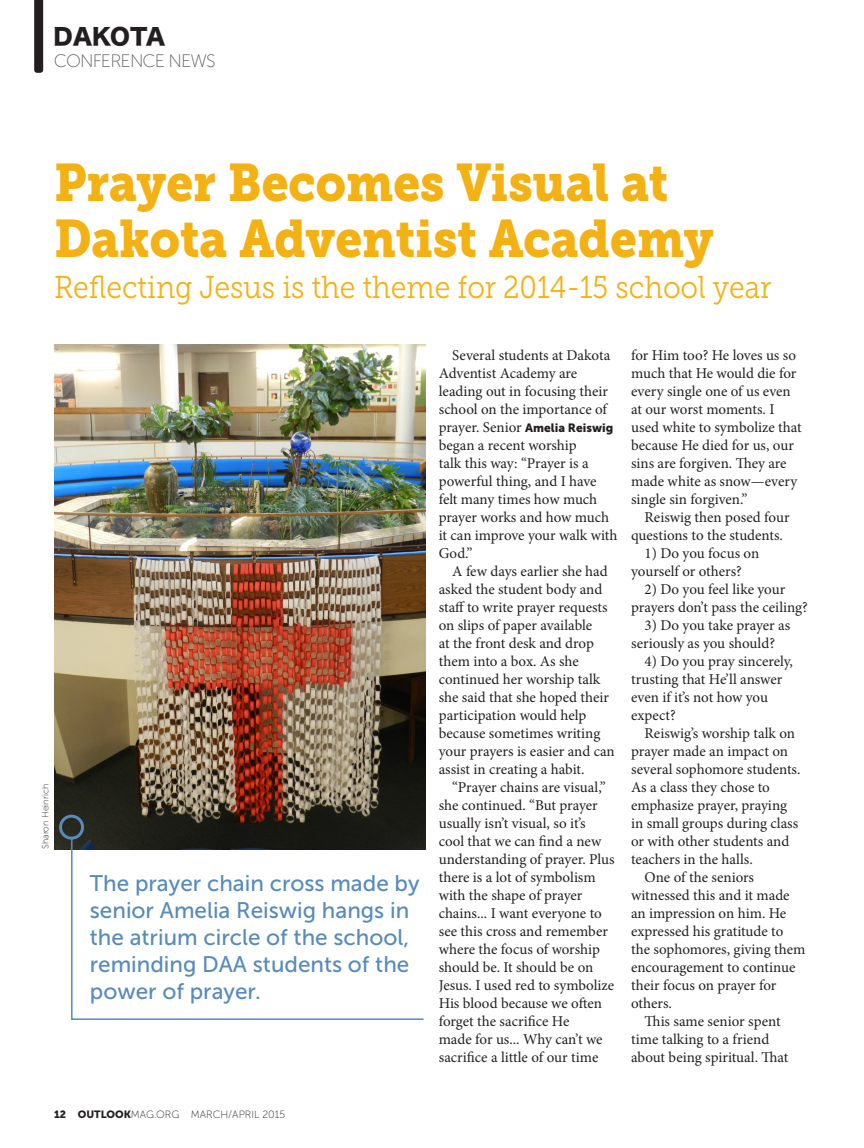
<style>
.page{position:relative;width:864px;height:1148px;background:#fff}
.page>*{position:absolute;margin:0;border:0;box-sizing:border-box;transform-origin:0 0}
.News_-_Story_Title{font:52.5px/55.5px "Museo Slab 900";color:#f3b113;scale:.91 1}
.News_-_Story_Title-2{font:31.5px "Museo Slab 300";color:#f3b113;scale:.9 1}
.News_-_Text{font:22.5px/27px "Museo Sans 500";color:#568bbb}
.t1{font:22.5px "Hira Kaku Std W8";color:#231f20}
.t2{font:18px "Museo Sans 100";letter-spacing:-.05em;color:#636366}
.News_-_Text-2{font:15px/18px "Minion Pro";letter-spacing:-.005em;color:#231f20}
.t3{font:10.5px "Museo Sans 100";color:#231f20}
.News_-_Photo_Credit{font:9px "Museo Sans 100";color:#231f20}
.s1{font-family:"Museo Sans 900"}
.s2{font-family:"Museo Sans 900";font-size:12px}
</style>
<div class="page">
<svg style="left:34px;top:0;width:9px;height:73px"></svg>
<img style="left:54px;top:345px;width:371px;height:504px">
<svg style="left:70px;top:835px;width:355px;height:185px"></svg>
<div style="left:59px;top:814px;width:25px;height:25px;border:3px solid #568bbb;border-radius:50%"></div>
<p class="t1" style="left:53px;top:24px;width:113px">DAKOTA</p>
<p class="t2" style="left:54px;top:51px;width:163px">CONFERENCE NEWS</p>
<p class="News_-_Story_Title" style="left:54px;top:156px;width:727px">Prayer Becomes Visual at<br>Dakota Adventist Academy</p>
<p class="News_-_Story_Title-2" style="left:54px;top:270px;width:799px">Reflecting Jesus is the theme for 2014-15 school year</p>
<p class="News_-_Photo_Credit" style="left:41px;top:849px;width:67px;rotate:-90deg">Sharon Heinrich</p>
<p class="News_-_Text" style="left:90px;top:870px;width:331px">The prayer chain cross made by senior Amelia Reiswig hangs in the atrium circle of the school, reminding DAA students of the power of prayer.</p>
<p class="t3" style="left:54px;top:1108px;width:233px"><span class="s1">12 OUTLOOK</span>MAG.ORG MARCH/APRIL 2015</p>
<p class="News_-_Text-2" style="left:439px;top:346px;width:180px;text-indent:14px">Several students at Dakota<br>Adventist Academy are leading out in focusing their school on the importance of prayer. Senior <span class="s2">Amelia Reiswig </span>began a recent worship<br>talk this way: “Prayer is a powerful thing, and I have felt many times how much prayer works and how much it can improve your walk with<br>God.”</p>
<p class="News_-_Text-2" style="left:439px;top:562px;width:177px;text-indent:14px">A few days earlier she had asked the student body and staff to write prayer requests on slips of paper available<br>at the front desk and drop them into a box. As she continued her worship talk she said that she hoped their participation would help because sometimes writing your prayers is easier and can assist in creating a habit.</p>
<p class="News_-_Text-2" style="left:439px;top:778px;width:177px;text-indent:14px">“Prayer chains are visual,” she continued. “But prayer usually isn’t visual, so it’s cool that we can find a new understanding of prayer. Plus there is a lot of symbolism with the shape of prayer chains... I want everyone to see this cross and remember where the focus of worship should be. It should be on<br>Jesus. I used red to symbolize<br>His blood because we often forget the sacrifice He<br>made for us... Why can’t we sacrifice a little of our time</p>
<p class="News_-_Text-2" style="left:631px;top:346px;width:172px">for Him too? He loves us so much that He would die for every single one of us even at our worst moments. I used white to symbolize that because He died for us, our sins are forgiven. They are made white as snow—every single sin forgiven.”</p>
<p class="News_-_Text-2" style="left:631px;top:508px;width:160px;text-indent:14px">Reiswig then posed four questions to the students.</p>
<p class="News_-_Text-2" style="left:631px;top:544px;width:130px;text-indent:14px">1) Do you focus on yourself or others?</p>
<p class="News_-_Text-2" style="left:631px;top:580px;width:178px;text-indent:14px">2) Do you feel like your prayers don’t pass the ceiling?</p>
<p class="News_-_Text-2" style="left:631px;top:616px;width:161px;text-indent:14px">3) Do you take prayer as seriously as you should?</p>
<p class="News_-_Text-2" style="left:631px;top:652px;width:163px;text-indent:14px">4) Do you pray sincerely, trusting that He’ll answer even if it’s not how you expect?</p>
<p class="News_-_Text-2" style="left:631px;top:724px;width:171px;text-indent:14px">Reiswig’s worship talk on prayer made an impact on several sophomore students.<br>As a class they chose to emphasize prayer, praying in small groups during class or with other students and teachers in the halls.</p>
<p class="News_-_Text-2" style="left:631px;top:868px;width:176px;text-indent:14px">One of the seniors witnessed this and it made an impression on him. He expressed his gratitude to the sophomores, giving them encouragement to continue their focus on prayer for others.</p>
<p class="News_-_Text-2" style="left:631px;top:1012px;width:159px;text-indent:14px">This same senior spent time talking to a friend about being spiritual. That</p>
</div>
